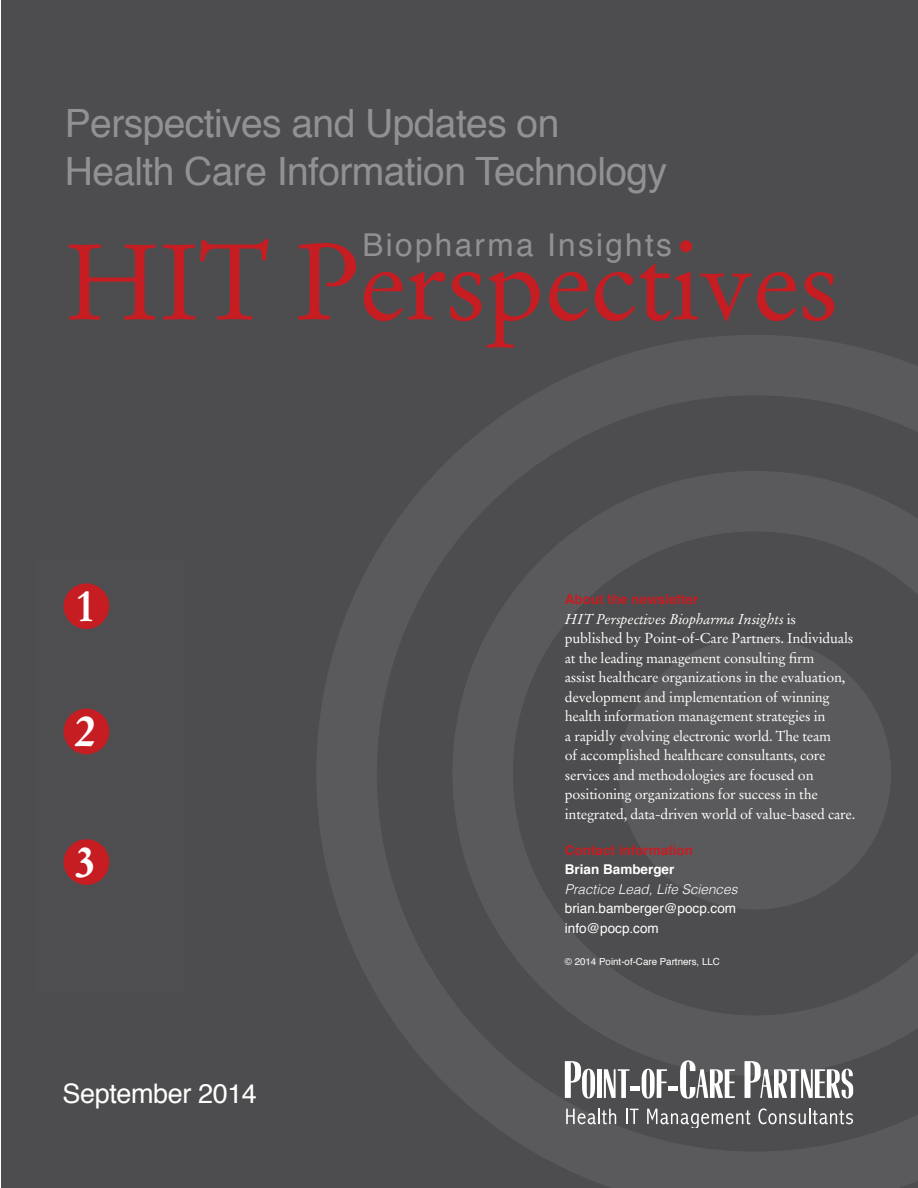
<style>
.page{position:relative;width:918px;height:1188px;background:#fff}
.page>*{position:absolute;margin:0;border:0;box-sizing:border-box;transform-origin:0 0}
.t1{font:106.5px "Stempel Garamond";letter-spacing:-.01em;color:#c61d23}
.t2{font:700 43.8px "Stempel Garamond";color:#fff}
.t3{font:39px/48px "Helvetica";letter-spacing:-.015em;color:#919195}
.t4{font:31.5px "Helvetica";letter-spacing:.075em;color:#919195}
.t5{font:27px "Helvetica";letter-spacing:-.015em;color:#fff}
.t6{font:14.25px/19.5px "Stempel Garamond";letter-spacing:-.015em;color:#fff}
.t7{font:13.5px/19.5px "Helvetica";color:#fff}
.t8{font:700 13.5px "Helvetica";color:#c61d23}
.t9{font:italic 300 13.5px "Helvetica";color:#fff}
.t10{font:700 13.5px "Helvetica";color:#fff}
.t11{font:9.75px "Helvetica";color:#fff}
.s1{font-style:italic}
</style>
<div class="page">
<div style="left:1px;top:0;width:917px;height:1188px;background:#4d4d4f"></div>
<svg style="left:317px;top:335px;width:601px;height:853px"></svg>
<svg style="left:564px;top:1061px;width:31px;height:38px"></svg>
<div style="left:597px;top:1069px;width:5px;height:29px;background:#fff"></div>
<svg style="left:603px;top:1069px;width:26px;height:29px"></svg>
<hr style="left:630px;top:1087px;width:10px;height:4px;background:#fff">
<svg style="left:641px;top:1069px;width:26px;height:30px"></svg>
<hr style="left:668px;top:1087px;width:10px;height:4px;background:#fff">
<svg style="left:679px;top:1060px;width:56px;height:39px"></svg>
<svg style="left:743px;top:1061px;width:110px;height:38px"></svg>
<svg style="left:565px;top:1109px;width:51px;height:15px"></svg>
<svg style="left:625px;top:1109px;width:14px;height:15px"></svg>
<svg style="left:646px;top:1109px;width:104px;height:19px"></svg>
<svg style="left:757px;top:1108px;width:96px;height:16px"></svg>
<div style="left:64px;top:583px;width:45px;height:46px;background:#c61d23;border-radius:50%"></div>
<div style="left:64px;top:709px;width:45px;height:45px;background:#c61d23;border-radius:50%"></div>
<div style="left:64px;top:839px;width:45px;height:46px;background:#c61d23;border-radius:50%"></div>
<h3 class="t3" style="left:65px;top:101px;width:604px">Perspectives and Updates on<br>Health Care Information Technology</h3>
<h3 class="t4" style="left:363px;top:220px;width:311px">Biopharma Insights</h3>
<h1 class="t1" style="left:65px;top:219px;width:777px">HIT Perspectives</h1>
<h2 class="t2" style="left:74px;top:579px;width:23px">1</h2>
<h2 class="t2" style="left:74px;top:704px;width:23px">2</h2>
<h2 class="t2" style="left:75px;top:725px;width:23px">2</h2>
<h2 class="t2" style="left:74px;top:834px;width:23px">3</h2>
<h2 class="t2" style="left:75px;top:856px;width:23px">3</h2>
<h3 class="t5" style="left:63px;top:1073px;width:196px">September 2014</h3>
<h3 class="t5" style="left:64px;top:1073px;width:114px">July 2014</h3>
<p class="t8" style="left:565px;top:588px;width:135px">About the newsletter</p>
<p class="t6" style="left:565px;top:609px;width:292px"><span class="s1">HIT Perspectives Biopharma Insights</span> is published by Point-of-Care Partners. Individuals at the leading management consulting firm<br>assist healthcare organizations in the evaluation, development and implementation of winning health information management strategies in<br>a rapidly evolving electronic world. The team<br>of accomplished healthcare consultants, core services and methodologies are focused on positioning organizations for success in the integrated, data-driven world of value-based care.</p>
<p class="t8" style="left:565px;top:839px;width:130px">Contact information</p>
<p class="t10" style="left:565px;top:858px;width:111px">Brian Bamberger</p>
<p class="t9" style="left:565px;top:877px;width:174px">Practice Lead, Life Sciences</p>
<p class="t7" style="left:565px;top:899px;width:173px">brian.bamberger@pocp.com info@pocp.com</p>
<p class="t11" style="left:565px;top:954px;width:157px">© 2014 Point-of-Care Partners, LLC</p>
</div>
